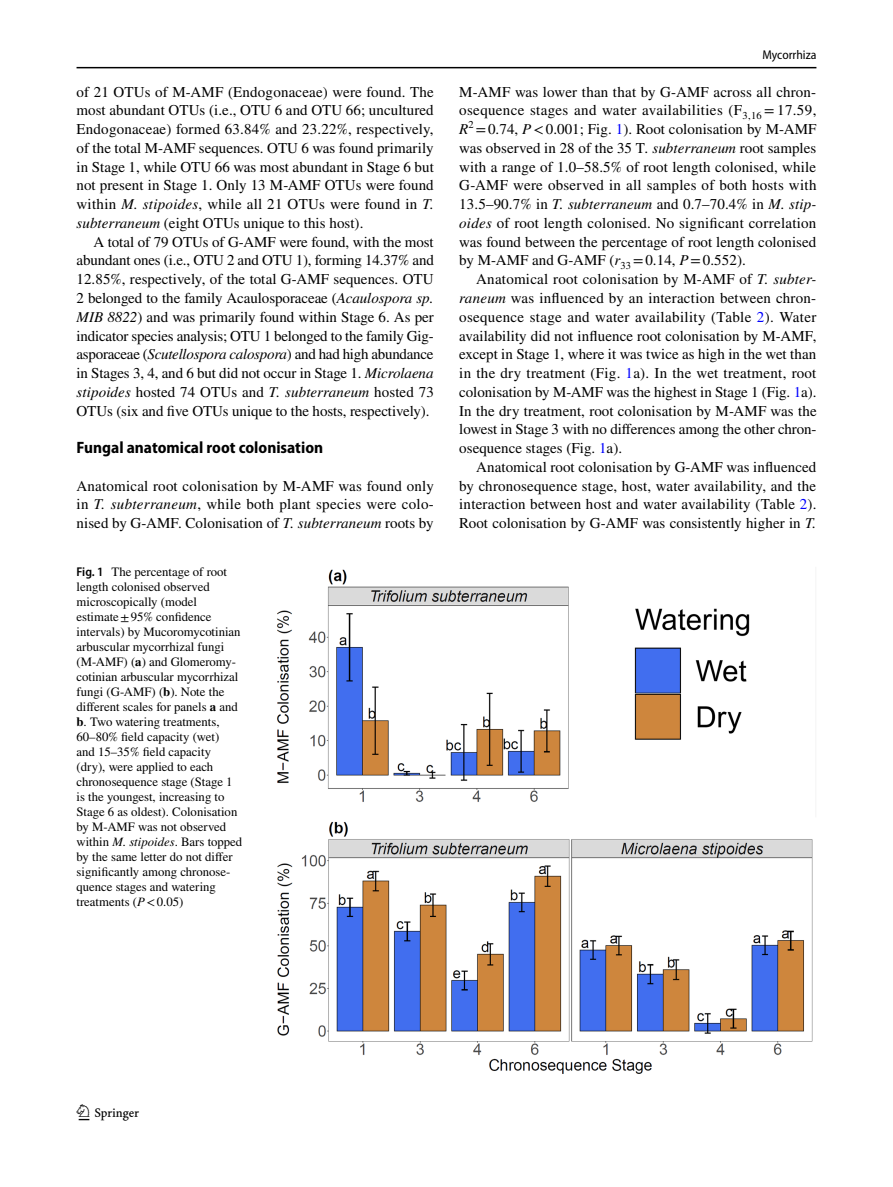
<style>
.page{position:relative;width:893px;height:1187px;background:#fff}
.page>*{position:absolute;margin:0;border:0;box-sizing:border-box;transform-origin:0 0}
.t1{font:22.5px "Springnew Regular 2";color:#000}
.t2{font:700 semi-condensed 16.5px "Myriad Pro";color:#000}
.t3{font:15px/18.8px "STIX";letter-spacing:.005em;color:#000;text-align:justify}
.t4{font:12.75px/15px "STIX";color:#000}
.t5{font:semi-condensed 12.75px "Myriad Pro";color:#000}
.s1{font-style:italic}
.s2{font-family:"Myriad Pro";font-weight:600;font-stretch:semi-condensed}
.s3{font-weight:700}
.s4{color:#00f}
</style>
<div class="page">
<hr style="left:77px;top:67px;width:739px;height:1px;background:#000">
<img style="left:277px;top:569px;width:536px;height:504px">
<p class="t3" style="left:77px;top:83px;width:359px">of 21 OTUs of M-AMF (Endogonaceae) were found. The most abundant OTUs (i.e., OTU 6 and OTU 66; uncultured Endogonaceae) formed 63.84% and 23.22%, respectively, of the total M-AMF sequences. OTU 6 was found primarily in Stage 1, while OTU 66 was most abundant in Stage 6 but not present in Stage 1. Only 13 M-AMF OTUs were found within <span class="s1">M. stipoides</span>, while all 21 OTUs were found in <span class="s1">T. subterraneum</span> (eight OTUs unique to this host).</p>
<p class="t3" style="left:77px;top:233px;width:359px;text-indent:17px">A total of 79 OTUs of G-AMF were found, with the most abundant ones (i.e., OTU 2 and OTU 1), forming 14.37% and 12.85%, respectively, of the total G-AMF sequences. OTU 2 belonged to the family Acaulosporaceae (<span class="s1">Acaulospora sp.<br>MIB 8822</span>) and was primarily found within Stage 6. As per indicator species analysis; OTU 1 belonged to the family Gig&shy;asporaceae (<span class="s1">Scutellospora calospora</span>) and had high abundance in Stages 3, 4, and 6 but did not occur in Stage 1. <span class="s1">Microlaena stipoides</span> hosted 74 OTUs and <span class="s1">T. subterraneum</span> hosted 73<br>OTUs (six and five OTUs unique to the hosts, respectively).</p>
<p class="t2" style="left:77px;top:438px;width:248px">Fungal anatomical root colonisation</p>
<p class="t3" style="left:77px;top:477px;width:359px">Anatomical root colonisation by M-AMF was found only in <span class="s1">T. subterraneum</span>, while both plant species were colo&shy;nised by G-AMF. Colonisation of <span class="s1">T. subterraneum</span> roots by</p>
<p class="t4" style="left:77px;top:565px;width:167px"><span class="s2">Fig. 1</span> The percentage of root length colonised observed microscopically (model estimate±95% confidence intervals) by Mucoromycotinian arbuscular mycorrhizal fungi (M-AMF) (<span class="s3">a</span>) and Glomeromy&shy;cotinian arbuscular mycorrhizal fungi (G-AMF) (<span class="s3">b</span>). Note the different scales for panels <span class="s3">a</span> and <span class="s3">b</span>. Two watering treatments,<br>60–80% field capacity (wet)<br>and 15–35% field capacity (dry), were applied to each chronosequence stage (Stage 1 is the youngest, increasing to<br>Stage 6 as oldest). Colonisation by M-AMF was not observed within <span class="s1">M. stipoides</span>. Bars topped by the same letter do not differ significantly among chronose&shy;quence stages and watering treatments (<span class="s1">P</span>&lt;0.05)</p>
<p class="t5" style="left:762px;top:48px;width:56px">Mycorrhiza</p>
<p class="t3" style="left:459px;top:83px;width:359px">M-AMF was lower than that by G-AMF across all chron&shy;osequence stages and water availabilities (F<sub>3,16</sub> = 17.59, <span class="s1">R</span><sup>2</sup> =0.74, <span class="s1">P</span>&lt;0.001; Fig. <span class="s4">1</span>). Root colonisation by M-AMF was observed in 28 of the 35 T<span class="s1">. subterraneum</span> root samples with a range of 1.0–58.5% of root length colonised, while G-AMF were observed in all samples of both hosts with 13.5–90.7% in <span class="s1">T. subterraneum</span> and 0.7–70.4% in <span class="s1">M. stip&shy;oides</span> of root length colonised. No significant correlation was found between the percentage of root length colonised by M-AMF and G-AMF (<span class="s1">r</span><sub>33</sub> =0.14, <span class="s1">P</span>=0.552).</p>
<p class="t3" style="left:459px;top:271px;width:359px;text-indent:17px">Anatomical root colonisation by M-AMF of <span class="s1">T. subter&shy;raneum</span> was influenced by an interaction between chron&shy;osequence stage and water availability (Table <span class="s4">2</span>). Water availability did not influence root colonisation by M-AMF, except in Stage 1, where it was twice as high in the wet than in the dry treatment (Fig. <span class="s4">1</span>a). In the wet treatment, root colonisation by M-AMF was the highest in Stage 1 (Fig. <span class="s4">1</span>a).<br>In the dry treatment, root colonisation by M-AMF was the lowest in Stage 3 with no differences among the other chron&shy;osequence stages (Fig. <span class="s4">1</span>a).</p>
<p class="t3" style="left:459px;top:458px;width:359px;text-indent:17px">Anatomical root colonisation by G-AMF was influenced by chronosequence stage, host, water availability, and the interaction between host and water availability (Table <span class="s4">2</span>).<br>Root colonisation by G-AMF was consistently higher in <span class="s1">T.</span></p>
<h1 class="t1" style="left:79px;top:1104px;width:62px">1 3</h1>
</div>
